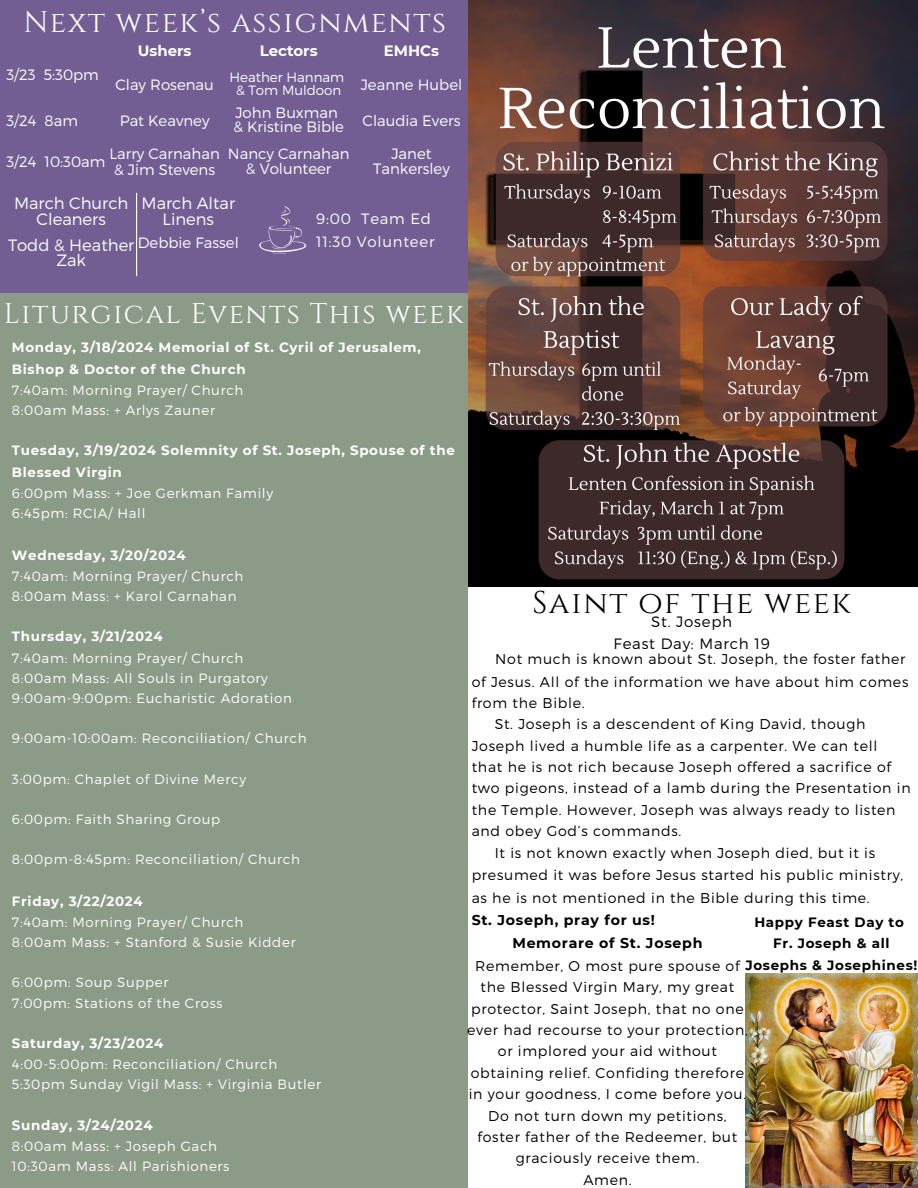
<style>
.page{position:relative;width:918px;height:1188px;background:#fff}
.page>*{position:absolute;margin:0;border:0;box-sizing:border-box;transform-origin:0 0}
.t1{font:31.35px "Cinzel";letter-spacing:.05em;color:#000}
.t2{font:29.85px "Cinzel";letter-spacing:.05em;color:#fff}
.t3{font:28.35px "Cinzel";letter-spacing:.05em;color:#fff}
.t4{font:300 16.35px/15.8px "Montserrat";color:#fff;text-align:center}
.t5{font:300 15px/14.5px "Montserrat";color:#fff;text-align:center}
.t6{font:300 15px/22.5px "Montserrat";letter-spacing:.05em;color:#000;text-align:center}
.t7{font:300 15px/22.4px "Montserrat";letter-spacing:.05em;color:#fff}
.t8{font:700 15px "Montserrat";color:#fff}
.t9{font:300 14.25px "Montserrat";letter-spacing:.05em;color:#000}
.t10{font:700 14.25px "Montserrat";letter-spacing:.05em;color:#000}
.t11{font:300 13.5px "Montserrat";letter-spacing:.05em;color:#fff}
.t12{font:700 13.5px/21.3px "Montserrat";letter-spacing:.05em;color:#fff}
.t13{font:700 13.5px/21.3px "Montserrat";letter-spacing:.05em;color:#000;text-align:center}
.t14{font:300 13.5px "Montserrat";color:#fff}
.s1{font-weight:700;font-size:13.5px}
</style>
<div class="page">
<img style="left:468px;top:0;width:450px;height:586px">
<div style="left:0;top:276px;width:468px;height:912px;background:#8c9b88"></div>
<div style="left:0;top:0;width:468px;height:292px;background:#735e93"></div>
<hr style="left:136px;top:193px;width:1px;height:83px;background:#fff">
<svg style="left:259px;top:206px;width:47px;height:48px"></svg>
<img style="left:746px;top:973px;width:172px;height:215px">
<p class="t2" style="left:23px;top:3px;width:424px">Next week’s assignments</p>
<p class="t5" style="left:6px;top:67px;width:94px">3/23 5:30pm</p>
<p class="t8" style="left:138px;top:42px;width:55px">Ushers</p>
<p class="t8" style="left:260px;top:42px;width:59px">Lectors</p>
<p class="t8" style="left:384px;top:42px;width:57px">EMHCs</p>
<p class="t5" style="left:115px;top:76px;width:100px">Clay Rosenau</p>
<p class="t14" style="left:229px;top:68px;width:116px">Heather Hannam</p>
<p class="t14" style="left:236px;top:82px;width:107px">&amp; Tom Muldoon</p>
<p class="t5" style="left:361px;top:76px;width:103px">Jeanne Hubel</p>
<p class="t5" style="left:6px;top:112px;width:73px">3/24 8am</p>
<p class="t5" style="left:120px;top:112px;width:91px">Pat Keavney</p>
<p class="t5" style="left:235px;top:105px;width:104px">John Buxman</p>
<p class="t5" style="left:233px;top:119px;width:112px">&amp; Kristine Bible</p>
<p class="t5" style="left:363px;top:112px;width:99px">Claudia Evers</p>
<p class="t5" style="left:6px;top:154px;width:101px">3/24 10:30am</p>
<p class="t5" style="left:109px;top:146px;width:112px;line-height:15.8px">Larry Carnahan &amp; Jim Stevens</p>
<p class="t5" style="left:228px;top:146px;width:123px">Nancy Carnahan &amp; Volunteer</p>
<p class="t5" style="left:373px;top:146px;width:78px">Janet<br>Tankersley</p>
<p class="t4" style="left:14px;top:195px;width:116px">March Church<br>Cleaners</p>
<p class="t4" style="left:142px;top:195px;width:95px">March Altar<br>Linens</p>
<p class="t4" style="left:8px;top:236px;width:128px">Todd &amp; Heather<br>Zak</p>
<p class="t5" style="left:138px;top:235px;width:103px">Debbie Fassel</p>
<p class="t7" style="left:316px;top:207px;width:120px">9:00 Team Ed<br>11:30 Volunteer</p>
<p class="t3" style="left:4px;top:296px;width:461px">Liturgical Events This week</p>
<h1 class="t12" style="left:12px;top:337px;width:410px">Monday, 3/18/2024 Memorial of St. Cyril of Jerusalem,<br>Bishop &amp; Doctor of the Church</h1>
<p class="t11" style="left:12px;top:381px;width:233px">7:40am: Morning Prayer/ Church</p>
<p class="t11" style="left:12px;top:402px;width:205px">8:00am Mass: + Arlys Zauner</p>
<p class="t12" style="left:12px;top:440px;width:444px">Tuesday, 3/19/2024 Solemnity of St. Joseph, Spouse of the<br>Blessed Virgin</p>
<p class="t11" style="left:12px;top:484px;width:263px">6:00pm Mass: + Joe Gerkman Family</p>
<p class="t11" style="left:12px;top:505px;width:135px">6:45pm: RCIA/ Hall</p>
<p class="t12" style="left:12px;top:544px;width:175px">Wednesday, 3/20/2024</p>
<p class="t11" style="left:12px;top:567px;width:233px">7:40am: Morning Prayer/ Church</p>
<p class="t11" style="left:12px;top:587px;width:226px">8:00am Mass: + Karol Carnahan</p>
<p class="t12" style="left:12px;top:626px;width:152px">Thursday, 3/21/2024</p>
<p class="t11" style="left:12px;top:649px;width:233px">7:40am: Morning Prayer/ Church</p>
<p class="t11" style="left:12px;top:669px;width:258px">8:00am Mass: All Souls in Purgatory</p>
<p class="t11" style="left:12px;top:689px;width:282px">9:00am-9:00pm: Eucharistic Adoration</p>
<p class="t11" style="left:12px;top:730px;width:296px">9:00am-10:00am: Reconciliation/ Church</p>
<p class="t11" style="left:12px;top:770px;width:236px">3:00pm: Chaplet of Divine Mercy</p>
<p class="t11" style="left:12px;top:810px;width:210px">6:00pm: Faith Sharing Group</p>
<p class="t11" style="left:12px;top:851px;width:290px">8:00pm-8:45pm: Reconciliation/ Church</p>
<p class="t12" style="left:12px;top:890px;width:132px">Friday, 3/22/2024</p>
<p class="t11" style="left:12px;top:913px;width:233px">7:40am: Morning Prayer/ Church</p>
<p class="t11" style="left:12px;top:934px;width:285px">8:00am Mass: + Stanford &amp; Susie Kidder</p>
<p class="t11" style="left:12px;top:974px;width:158px">6:00pm: Soup Supper</p>
<p class="t11" style="left:12px;top:994px;width:212px">7:00pm: Stations of the Cross</p>
<p class="t12" style="left:12px;top:1032px;width:153px">Saturday, 3/23/2024</p>
<p class="t11" style="left:12px;top:1056px;width:267px">4:00-5:00pm: Reconciliation/ Church</p>
<p class="t11" style="left:12px;top:1076px;width:311px">5:30pm Sunday Vigil Mass: + Virginia Butler</p>
<p class="t12" style="left:12px;top:1114px;width:142px">Sunday, 3/24/2024</p>
<p class="t11" style="left:12px;top:1137px;width:207px">8:00am Mass: + Joseph Gach</p>
<p class="t11" style="left:12px;top:1157px;width:219px">10:30am Mass: All Parishioners</p>
<h1 class="t1" style="left:532px;top:582px;width:320px">Saint of the week</h1>
<h3 class="t6" style="left:614px;top:610px;width:158px">St. Joseph<br>Feast Day: March 19</h3>
<h2 class="t9" style="left:495px;top:650px;width:412px">Not much is known about St. Joseph, the foster father</h2>
<h2 class="t9" style="left:472px;top:672px;width:438px">of Jesus. All of the information we have about him comes</h2>
<h2 class="t9" style="left:472px;top:694px;width:114px">from the Bible.</h2>
<h2 class="t9" style="left:495px;top:715px;width:372px">St. Joseph is a descendent of King David, though</h2>
<h2 class="t9" style="left:472px;top:736px;width:407px">Joseph lived a humble life as a carpenter. We can tell</h2>
<h2 class="t9" style="left:472px;top:758px;width:421px">that he is not rich because Joseph offered a sacrifice of</h2>
<h2 class="t9" style="left:472px;top:779px;width:440px">two pigeons, instead of a lamb during the Presentation in</h2>
<h2 class="t9" style="left:472px;top:800px;width:425px">the Temple. However, Joseph was always ready to listen</h2>
<h2 class="t9" style="left:472px;top:822px;width:211px">and obey God’s commands.</h2>
<h2 class="t9" style="left:495px;top:843px;width:382px">It is not known exactly when Joseph died, but it is</h2>
<h2 class="t9" style="left:472px;top:866px;width:433px">presumed it was before Jesus started his public ministry,</h2>
<h2 class="t9" style="left:472px;top:888px;width:400px">as he is not mentioned in the Bible during this time.</h2>
<h2 class="t10" style="left:472px;top:911px;width:185px">St. Joseph, pray for us!</h2>
<h2 class="t10" style="left:512px;top:935px;width:192px">Memorare of St. Joseph</h2>
<h2 class="t9" style="left:475px;top:957px;width:444px">Remember, O most pure spouse of <span class="s1">Josephs &amp; Josephines!</span></h2>
<h2 class="t9" style="left:481px;top:978px;width:255px">the Blessed Virgin Mary, my great</h2>
<h2 class="t9" style="left:471px;top:999px;width:274px">protector, Saint Joseph, that no one</h2>
<h2 class="t9" style="left:467px;top:1021px;width:282px">ever had recourse to your protection,</h2>
<h2 class="t9" style="left:498px;top:1042px;width:221px">or implored your aid without</h2>
<h2 class="t9" style="left:471px;top:1064px;width:275px">obtaining relief. Confiding therefore</h2>
<h2 class="t9" style="left:469px;top:1085px;width:279px">in your goodness, I come before you.</h2>
<h2 class="t9" style="left:488px;top:1106px;width:240px">Do not turn down my petitions,</h2>
<h2 class="t9" style="left:478px;top:1128px;width:261px">foster father of the Redeemer, but</h2>
<h2 class="t9" style="left:516px;top:1149px;width:185px">graciously receive them.</h2>
<h2 class="t9" style="left:583px;top:1170px;width:50px">Amen.</h2>
<h2 class="t13" style="left:754px;top:912px;width:151px">Happy Feast Day to<br>Fr. Joseph &amp; all</h2>
</div>
